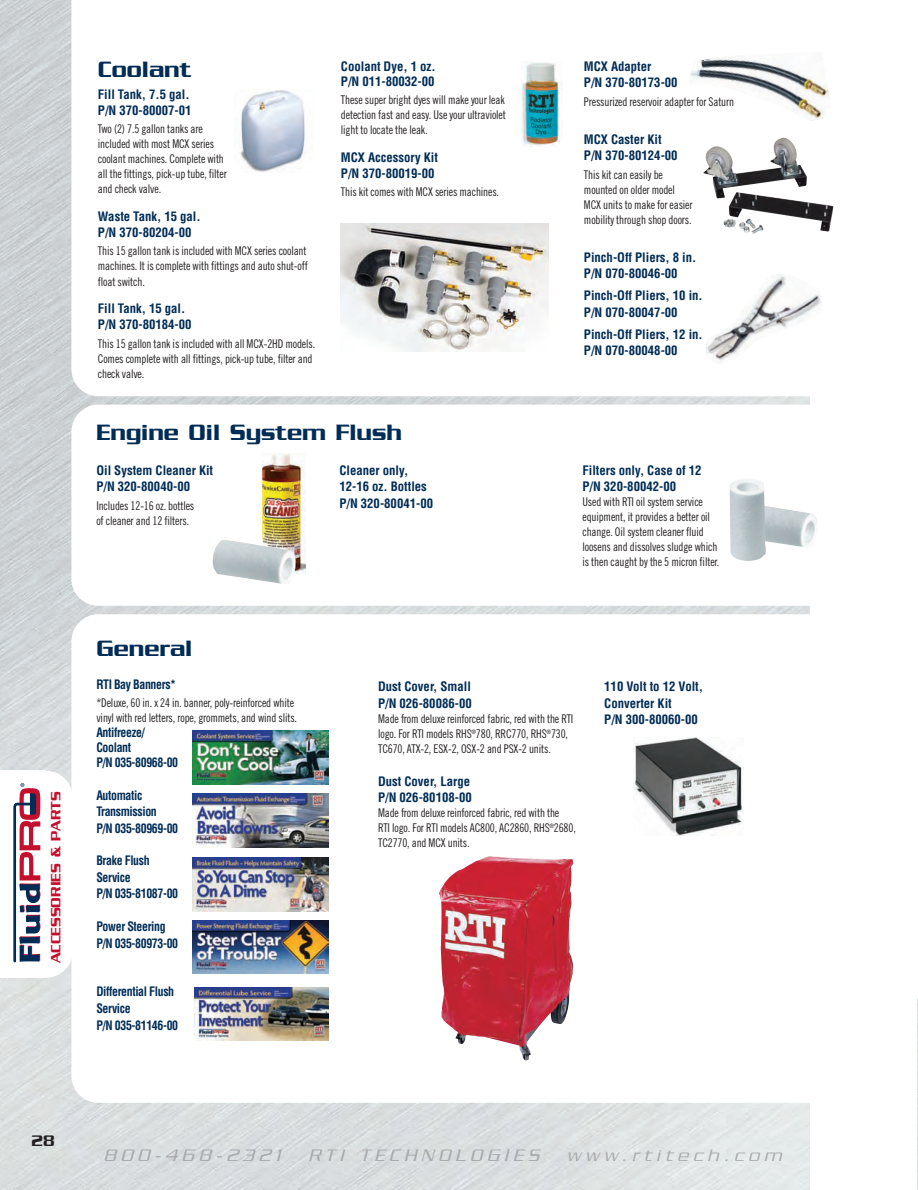
<style>
.page{position:relative;width:918px;height:1190px;background:#fff}
.page>*{position:absolute;margin:0;border:0;box-sizing:border-box;transform-origin:0 0}
.t1{font:500 24px "Serpentine";color:#002c55}
.t2{font:italic 300 18px "Serpentine";letter-spacing:.265em;color:#a8a9ad}
.t3{font:500 16.5px "Serpentine";color:#231f20}
.t4{font:500 14.7px "Serpentine";color:#c3102f}
.t5{font:700 condensed 12.75px/16.5px "Helvetica";color:#002c55}
.t6{font:700 condensed 12.75px/16.5px "Helvetica";letter-spacing:-.03em;color:#002c55;scale:.93 1}
.t7{font:12px/15px "Trade Gothic Cond Eighteen";letter-spacing:-.015em;color:#231f20;scale:.94 1}
</style>
<div class="page">
<img style="left:0;top:0;width:810px;height:1189px">
<svg style="left:0;top:770px;width:71px;height:207px"></svg>
<svg style="left:71px;top:0;width:763px;height:396px"></svg>
<div style="left:71px;top:404px;width:847px;height:202px;background:#fff;border-radius:27px"></div>
<div style="left:71px;top:614px;width:847px;height:488px;background:#fff;border-radius:27px"></div>
<img style="left:263px;top:453px;width:42px;height:120px">
<img style="left:213px;top:539px;width:83px;height:45px">
<img style="left:439px;top:856px;width:134px;height:204px">
<div style="left:700px;top:134px;width:133px;height:104px;background:#fff"></div>
<img style="left:703px;top:137px;width:130px;height:96px">
<img style="left:341px;top:223px;width:208px;height:129px">
<div style="left:229px;top:86px;width:88px;height:87px;background:#fff"></div>
<img style="left:240px;top:90px;width:65px;height:82px">
<img style="left:521px;top:61px;width:41px;height:85px">
<svg style="left:702px;top:271px;width:120px;height:95px"></svg>
<img style="left:703px;top:273px;width:119px;height:90px">
<img style="left:633px;top:738px;width:110px;height:97px">
<svg style="left:532px;top:51px;width:302px;height:74px"></svg>
<img style="left:688px;top:51px;width:144px;height:74px">
<img style="left:765px;top:506px;width:52px;height:42px">
<img style="left:730px;top:479px;width:35px;height:82px">
<img style="left:193px;top:794px;width:136px;height:53px">
<img style="left:193px;top:730px;width:136px;height:54px">
<img style="left:193px;top:920px;width:136px;height:54px">
<img style="left:193px;top:857px;width:136px;height:54px">
<svg style="left:201px;top:1040px;width:128px;height:1px"></svg>
<img style="left:194px;top:987px;width:135px;height:53px">
<img style="left:917px;top:998px;width:1px;height:190px">
<p class="t4" style="left:51px;top:963px;width:173px;rotate:-90deg">ACCESSORIES &amp; PARTS</p>
<h1 class="t1" style="left:98px;top:61px;width:95px">Coolant</h1>
<p class="t5" style="left:98px;top:86px;width:95px">Fill Tank, 7.5 gal.<br>P/N 370-80007-01</p>
<p class="t7" style="left:98px;top:123px;width:139px">Two (2) 7.5 gallon tanks are included with most MCX series coolant machines. Complete with all the fittings, pick-up tube, filter and check valve.</p>
<p class="t5" style="left:98px;top:208px;width:104px">Waste Tank, 15 gal.<br>P/N 370-80204-00</p>
<p class="t7" style="left:98px;top:245px;width:225px;text-align:justify">This 15 gallon tank is included with MCX series coolant machines. It is complete with fittings and auto shut-off float switch.</p>
<p class="t5" style="left:98px;top:300px;width:95px">Fill Tank, 15 gal.<br>P/N 370-80184-00</p>
<p class="t7" style="left:98px;top:337px;width:233px">This 15 gallon tank is included with all MCX-2HD models.<br>Comes complete with all fittings, pick-up tube, filter and check valve.</p>
<p class="t5" style="left:341px;top:59px;width:96px;line-height:15px">Coolant Dye, 1 oz.<br>P/N 011-80032-00</p>
<p class="t7" style="left:341px;top:93px;width:177px;text-align:justify">These super bright dyes will make your leak detection fast and easy. Use your ultraviolet light to locate the leak.</p>
<p class="t5" style="left:341px;top:149px;width:98px">MCX Accessory Kit<br>P/N 370-80019-00</p>
<p class="t7" style="left:341px;top:185px;width:170px">This kit comes with MCX series machines.</p>
<h1 class="t1" style="left:96px;top:425px;width:307px">Engine Oil System Flush</h1>
<p class="t5" style="left:584px;top:58px;width:95px">MCX Adapter<br>P/N 370-80173-00</p>
<p class="t7" style="left:584px;top:95px;width:161px">Pressurized reservoir adapter for Saturn</p>
<p class="t5" style="left:584px;top:131px;width:95px">MCX Caster Kit<br>P/N 370-80124-00</p>
<p class="t7" style="left:584px;top:168px;width:117px">This kit can easily be mounted on older model<br>MCX units to make for easier mobility through shop doors.</p>
<p class="t5" style="left:584px;top:249px;width:114px">Pinch-Off Pliers, 8 in.<br>P/N 070-80046-00</p>
<p class="t5" style="left:584px;top:287px;width:120px">Pinch-Off Pliers, 10 in.<br>P/N 070-80047-00</p>
<p class="t5" style="left:584px;top:326px;width:120px">Pinch-Off Pliers, 12 in.<br>P/N 070-80048-00</p>
<p class="t5" style="left:96px;top:462px;width:118px">Oil System Cleaner Kit<br>P/N 320-80040-00</p>
<p class="t7" style="left:96px;top:499px;width:106px">Includes 12-16 oz. bottles of cleaner and 12 filters.</p>
<h1 class="t1" style="left:96px;top:640px;width:97px">General</h1>
<p class="t6" style="left:96px;top:676px;width:87px">RTI Bay Banners*</p>
<p class="t7" style="left:96px;top:696px;width:215px">*Deluxe, 60 in. x 24 in. banner, poly-reinforced white vinyl with red letters, rope, grommets, and wind slits.</p>
<p class="t6" style="left:96px;top:725px;width:89px;line-height:15px">Antifreeze/<br>Coolant<br>P/N 035-80968-00</p>
<p class="t6" style="left:96px;top:787px;width:89px">Automatic<br>Transmission<br>P/N 035-80969-00</p>
<p class="t6" style="left:96px;top:852px;width:89px">Brake Flush<br>Service<br>P/N 035-81087-00</p>
<p class="t6" style="left:96px;top:918px;width:89px">Power Steering<br>P/N 035-80973-00</p>
<p class="t6" style="left:96px;top:983px;width:89px">Differential Flush<br>Service<br>P/N 035-81146-00</p>
<p class="t5" style="left:339px;top:462px;width:95px">Cleaner only,<br>12-16 oz. Bottles<br>P/N 320-80041-00</p>
<p class="t5" style="left:582px;top:462px;width:121px">Filters only, Case of 12<br>P/N 320-80042-00</p>
<p class="t7" style="left:582px;top:495px;width:147px">Used with RTI oil system service equipment, it provides a better oil change. Oil system cleaner fluid loosens and dissolves sludge which is then caught by the 5 micron filter.</p>
<p class="t5" style="left:378px;top:679px;width:95px">Dust Cover, Small<br>P/N 026-80086-00</p>
<p class="t7" style="left:378px;top:712px;width:209px">Made from deluxe reinforced fabric, red with the RTI logo. For RTI models RHS<sup>®</sup>780, RRC770, RHS<sup>®</sup>730,<br>TC670, ATX-2, ESX-2, OSX-2 and PSX-2 units.</p>
<p class="t5" style="left:378px;top:773px;width:95px">Dust Cover, Large<br>P/N 026-80108-00</p>
<p class="t7" style="left:378px;top:806px;width:212px">Made from deluxe reinforced fabric, red with the<br>RTI logo. For RTI models AC800, AC2860, RHS<sup>®</sup>2680,<br>TC2770, and MCX units.</p>
<p class="t5" style="left:604px;top:679px;width:100px">110 Volt to 12 Volt,<br>Converter Kit<br>P/N 300-80060-00</p>
<h3 class="t3" style="left:32px;top:1135px;width:25px">28</h3>
<h2 class="t2" style="left:104px;top:1149px;width:178px">800-468-2321</h2>
<h2 class="t2" style="left:308px;top:1149px;width:232px">RTI TECHNOLOGIES</h2>
<h2 class="t2" style="left:567px;top:1149px;width:216px">www.rtitech.com</h2>
</div>
